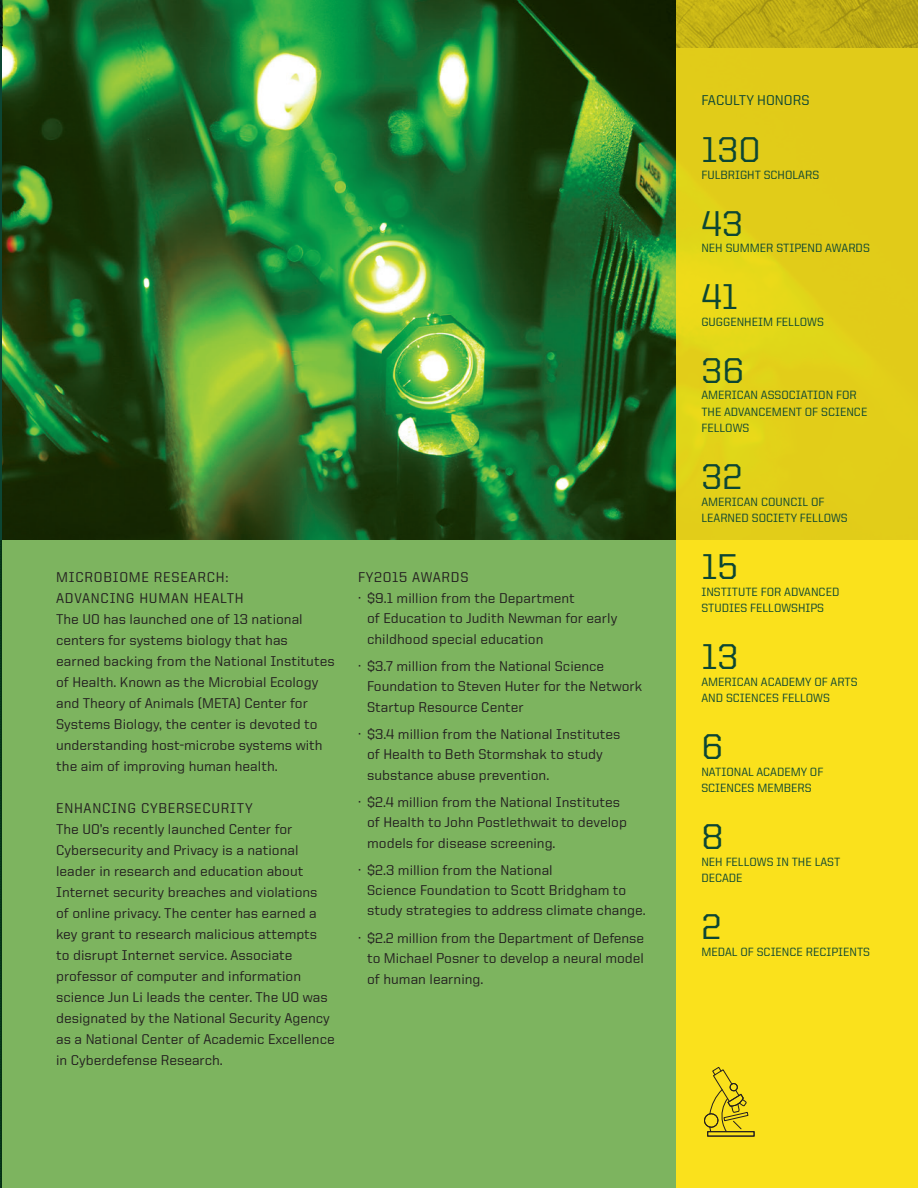
<style>
.page{position:relative;width:918px;height:1188px;background:#fff}
.page>*{position:absolute;margin:0;border:0;box-sizing:border-box;transform-origin:0 0}
.t1{font:500 36px "United Sans Reg";color:#0c4634}
.t2{font:500 14.25px/21px "United Sans Reg";color:#231f20}
.t3{font:500 14.25px/21px "United Sans Reg";letter-spacing:.05em;color:#231f20}
.t4{font:500 14.25px "United Sans Reg";color:#0c4634}
.t5{font:500 12px/16.5px "United Sans Reg";color:#0c4634}
</style>
<div class="page">
<img style="left:1px;top:0;width:675px;height:540px">
<div style="left:0;top:540px;width:918px;height:648px;background:#7db45f"></div>
<img style="left:0;top:0;width:2px;height:45px">
<svg style="left:0;top:44px;width:1px;height:1144px"></svg>
<div style="left:676px;top:540px;width:242px;height:648px;background:#fae11c"></div>
<svg style="left:704px;top:1067px;width:51px;height:70px"></svg>
<div style="left:676px;top:1px;width:242px;height:539px;background:#e1cd19"></div>
<img style="left:677px;top:1px;width:240px;height:47px">
<p class="t3" style="left:56px;top:567px;width:189px">MICROBIOME RESEARCH:<br>ADVANCING HUMAN HEALTH</p>
<p class="t2" style="left:56px;top:609px;width:280px">The UO has launched one of 13 national centers for systems biology that has earned backing from the National Institutes of Health. Known as the Microbial Ecology and Theory of Animals (META) Center for Systems Biology, the center is devoted to understanding host-microbe systems with the aim of improving human health.</p>
<p class="t3" style="left:56px;top:798px;width:198px">ENHANCING CYBERSECURITY</p>
<p class="t2" style="left:56px;top:819px;width:280px">The UO’s recently launched Center for Cybersecurity and Privacy is a national leader in research and education about Internet security breaches and violations<br>of online privacy. The center has earned a key grant to research malicious attempts<br>to disrupt Internet service. Associate professor of computer and information science Jun Li leads the center. The UO was designated by the National Security Agency as a National Center of Academic Excellence in Cyberdefense Research.</p>
<p class="t3" style="left:358px;top:567px;width:112px">FY2015 AWARDS</p>
<p class="t2" style="left:367px;top:588px;width:252px;line-height:20.4px;text-indent:-9px">· $9.1 million from the Department<br>of Education to Judith Newman for early childhood special education</p>
<p class="t2" style="left:367px;top:656px;width:277px;line-height:20.4px;text-indent:-9px">· $3.7 million from the National Science<br>Foundation to Steven Huter for the Network<br>Startup Resource Center</p>
<p class="t2" style="left:367px;top:723px;width:255px;line-height:20.4px;text-indent:-9px">· $3.4 million from the National Institutes of Health to Beth Stormshak to study substance abuse prevention.</p>
<p class="t2" style="left:367px;top:791px;width:261px;line-height:20.4px;text-indent:-9px">· $2.4 million from the National Institutes of Health to John Postlethwait to develop models for disease screening.</p>
<p class="t2" style="left:367px;top:859px;width:280px;line-height:20.4px;text-indent:-9px">· $2.3 million from the National<br>Science Foundation to Scott Bridgham to study strategies to address climate change.</p>
<p class="t2" style="left:367px;top:927px;width:279px;text-align:justify;text-indent:-9px">· $2.2 million from the Department of Defense to Michael Posner to develop a neural model of human learning.</p>
<p class="t4" style="left:701px;top:93px;width:110px">FACULTY HONORS</p>
<p class="t1" style="left:701px;top:130px;width:61px">130</p>
<p class="t5" style="left:701px;top:166px;width:119px">FULBRIGHT SCHOLARS</p>
<p class="t1" style="left:701px;top:204px;width:43px">43</p>
<p class="t5" style="left:701px;top:240px;width:170px">NEH SUMMER STIPEND AWARDS</p>
<p class="t1" style="left:701px;top:277px;width:38px">41</p>
<p class="t5" style="left:701px;top:313px;width:124px">GUGGENHEIM FELLOWS</p>
<p class="t1" style="left:701px;top:351px;width:44px">36</p>
<p class="t5" style="left:701px;top:387px;width:167px">AMERICAN ASSOCIATION FOR<br>THE ADVANCEMENT OF SCIENCE<br>FELLOWS</p>
<p class="t1" style="left:701px;top:457px;width:43px">32</p>
<p class="t5" style="left:701px;top:493px;width:148px">AMERICAN COUNCIL OF<br>LEARNED SOCIETY FELLOWS</p>
<p class="t1" style="left:701px;top:547px;width:38px">15</p>
<p class="t5" style="left:701px;top:583px;width:140px">INSTITUTE FOR ADVANCED<br>STUDIES FELLOWSHIPS</p>
<p class="t1" style="left:701px;top:637px;width:39px">13</p>
<p class="t5" style="left:701px;top:673px;width:158px">AMERICAN ACADEMY OF ARTS<br>AND SCIENCES FELLOWS</p>
<p class="t1" style="left:701px;top:727px;width:23px">6</p>
<p class="t5" style="left:701px;top:763px;width:123px">NATIONAL ACADEMY OF<br>SCIENCES MEMBERS</p>
<p class="t1" style="left:701px;top:817px;width:24px">8</p>
<p class="t5" style="left:701px;top:853px;width:140px">NEH FELLOWS IN THE LAST<br>DECADE</p>
<p class="t1" style="left:701px;top:907px;width:22px">2</p>
<p class="t5" style="left:701px;top:943px;width:170px">MEDAL OF SCIENCE RECIPIENTS</p>
</div>
